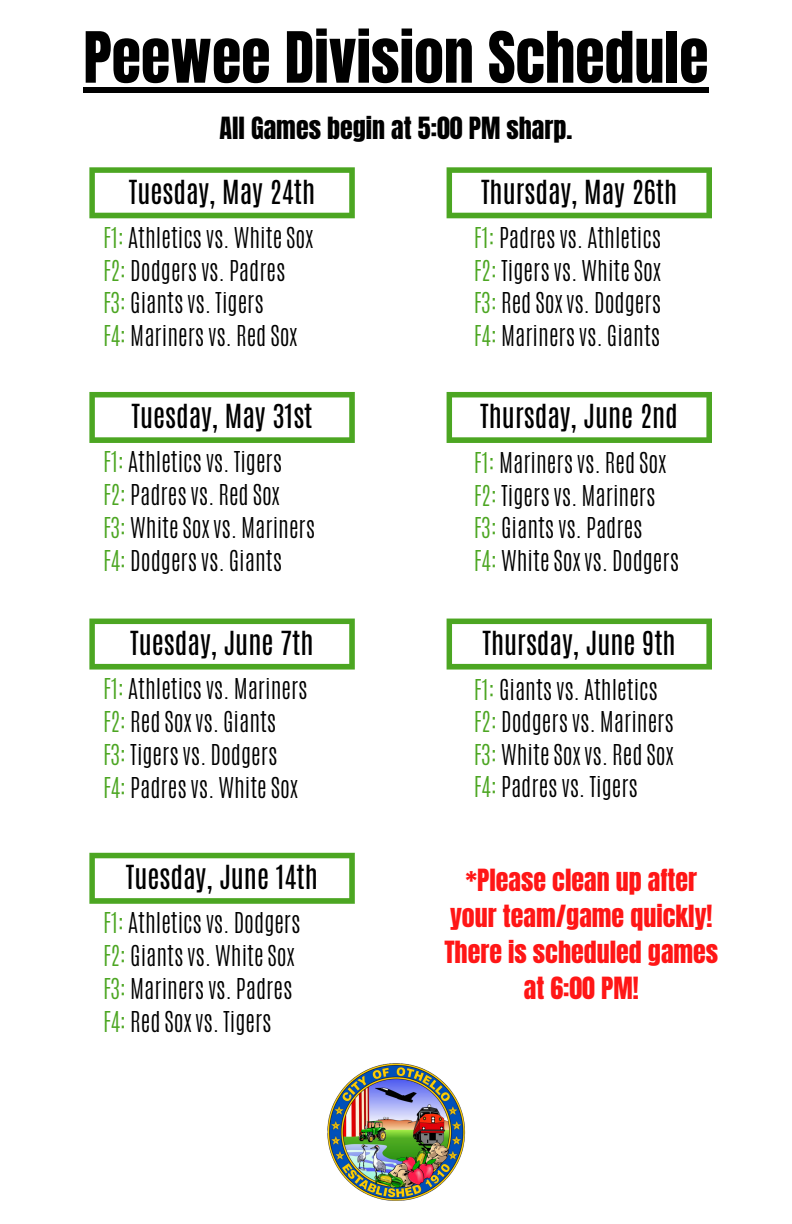
<style>
.page{position:relative;width:792px;height:1224px;background:#fff}
.page>*{position:absolute;margin:0;border:0;box-sizing:border-box;transform-origin:0 0}
.t1{font:60px "Anton";color:#000}
.t2{font:27.6px "Antonio";color:#000}
.t3{font:26px/36px "Anton";color:#ff1616;text-align:center}
.t4{font:26px "Anton";color:#000}
.t5{font:300 24px "Antonio";color:#000}
.s1{color:#4ca622}
</style>
<div class="page">
<svg style="left:447px;top:392px;width:265px;height:51px"></svg>
<svg style="left:89px;top:392px;width:266px;height:51px"></svg>
<svg style="left:447px;top:619px;width:265px;height:51px"></svg>
<svg style="left:89px;top:619px;width:266px;height:51px"></svg>
<svg style="left:89px;top:853px;width:266px;height:51px"></svg>
<img style="left:327px;top:1063px;width:139px;height:138px">
<div style="left:83px;top:87px;width:626px;height:6px;background:#000"></div>
<svg style="left:447px;top:167px;width:265px;height:51px"></svg>
<svg style="left:89px;top:167px;width:266px;height:51px"></svg>
<p class="t1" style="left:83px;top:14px;width:627px">Peewee Division Schedule</p>
<p class="t4" style="left:220px;top:109px;width:354px">All Games begin at 5:00 PM sharp.</p>
<p class="t2" style="left:481px;top:172px;width:198px">Thursday, May 26th</p>
<p class="t5" style="left:474px;top:221px;width:189px"><span class="s1">F1:</span> Padres vs. Athletics</p>
<p class="t5" style="left:474px;top:254px;width:189px"><span class="s1">F2:</span> Tigers vs. White Sox</p>
<p class="t5" style="left:474px;top:286px;width:189px"><span class="s1">F3:</span> Red Sox vs. Dodgers</p>
<p class="t5" style="left:474px;top:319px;width:188px"><span class="s1">F4:</span> Mariners vs. Giants</p>
<p class="t2" style="left:129px;top:172px;width:188px">Tuesday, May 24th</p>
<p class="t5" style="left:103px;top:221px;width:212px"><span class="s1">F1:</span> Athletics vs. White Sox</p>
<p class="t5" style="left:103px;top:254px;width:184px"><span class="s1">F2:</span> Dodgers vs. Padres</p>
<p class="t5" style="left:103px;top:286px;width:163px"><span class="s1">F3:</span> Giants vs. Tigers</p>
<p class="t5" style="left:103px;top:319px;width:196px"><span class="s1">F4:</span> Mariners vs. Red Sox</p>
<p class="t2" style="left:131px;top:397px;width:183px">Tuesday, May 31st</p>
<p class="t5" style="left:103px;top:445px;width:181px"><span class="s1">F1:</span> Athletics vs. Tigers</p>
<p class="t5" style="left:103px;top:478px;width:178px"><span class="s1">F2:</span> Padres vs. Red Sox</p>
<p class="t5" style="left:103px;top:511px;width:214px"><span class="s1">F3:</span> White Sox vs. Mariners</p>
<p class="t5" style="left:103px;top:544px;width:181px"><span class="s1">F4:</span> Dodgers vs. Giants</p>
<p class="t2" style="left:130px;top:623px;width:185px">Tuesday, June 7th</p>
<p class="t5" style="left:103px;top:671px;width:206px"><span class="s1">F1:</span> Athletics vs. Mariners</p>
<p class="t5" style="left:103px;top:704px;width:175px"><span class="s1">F2:</span> Red Sox vs. Giants</p>
<p class="t5" style="left:103px;top:737px;width:176px"><span class="s1">F3:</span> Tigers vs. Dodgers</p>
<p class="t5" style="left:103px;top:770px;width:196px"><span class="s1">F4:</span> Padres vs. White Sox</p>
<p class="t2" style="left:126px;top:858px;width:194px">Tuesday, June 14th</p>
<p class="t5" style="left:103px;top:905px;width:199px"><span class="s1">F1:</span> Athletics vs. Dodgers</p>
<p class="t5" style="left:103px;top:938px;width:193px"><span class="s1">F2:</span> Giants vs. White Sox</p>
<p class="t5" style="left:103px;top:971px;width:191px"><span class="s1">F3:</span> Mariners vs. Padres</p>
<p class="t5" style="left:103px;top:1004px;width:170px"><span class="s1">F4:</span> Red Sox vs. Tigers</p>
<p class="t2" style="left:480px;top:397px;width:199px">Thursday, June 2nd</p>
<p class="t5" style="left:474px;top:446px;width:194px"><span class="s1">F1:</span> Mariners vs. Red Sox</p>
<p class="t5" style="left:474px;top:478px;width:183px"><span class="s1">F2:</span> Tigers vs. Mariners</p>
<p class="t5" style="left:474px;top:511px;width:170px"><span class="s1">F3:</span> Giants vs. Padres</p>
<p class="t5" style="left:474px;top:543px;width:207px"><span class="s1">F4:</span> White Sox vs. Dodgers</p>
<p class="t2" style="left:482px;top:623px;width:195px">Thursday, June 9th</p>
<p class="t5" style="left:474px;top:672px;width:186px"><span class="s1">F1:</span> Giants vs. Athletics</p>
<p class="t5" style="left:474px;top:705px;width:202px"><span class="s1">F2:</span> Dodgers vs. Mariners</p>
<p class="t5" style="left:474px;top:737px;width:201px"><span class="s1">F3:</span> White Sox vs. Red Sox</p>
<p class="t5" style="left:474px;top:770px;width:166px"><span class="s1">F4:</span> Padres vs. Tigers</p>
<p class="t3" style="left:444px;top:862px;width:275px">*Please clean up after your team/game quickly!<br>There is scheduled games at 6:00 PM!</p>
</div>
